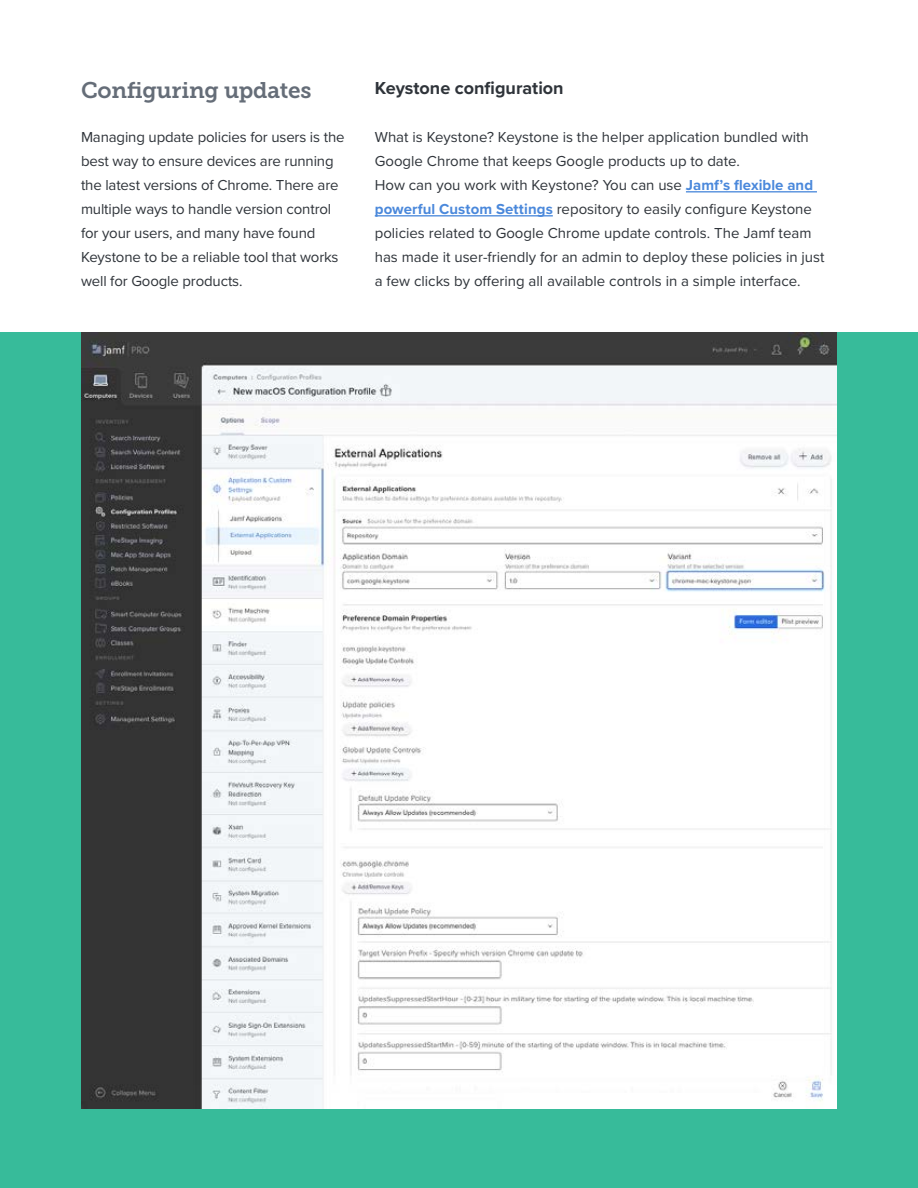
<style>
.page{position:relative;width:918px;height:1188px;background:#fff}
.page>*{position:absolute;margin:0;border:0;box-sizing:border-box;transform-origin:0 0}
.t1{font:22.5px "Museo Slab 700";letter-spacing:-.01em;color:#656d78}
.t2{font:700 18px "Proxima Nova";color:#2f343a}
.t3{font:15px/24px "Proxima Nova";color:#2f343a}
.s1{font-weight:700;color:#4a88db}
</style>
<div class="page">
<div style="left:0;top:333px;width:918px;height:855px;background:#37bb9a"></div>
<img style="left:81px;top:333px;width:756px;height:775px">
<hr style="left:686px;top:191px;width:131px;height:1px;background:#4a88db">
<hr style="left:375px;top:215px;width:178px;height:1px;background:#4a88db">
<h1 class="t1" style="left:81px;top:77px;width:232px">Configuring updates</h1>
<p class="t3" style="left:81px;top:124px;width:265px">Managing update policies for users is the best way to ensure devices are running the latest versions of Chrome. There are multiple ways to handle version control for your users, and many have found Keystone to be a reliable tool that works well for Google products.</p>
<p class="t2" style="left:375px;top:74px;width:190px">Keystone configuration</p>
<p class="t3" style="left:375px;top:124px;width:451px">What is Keystone? Keystone is the helper application bundled with Google Chrome that keeps Google products up to date.<br>How can you work with Keystone? You can use <span class="s1">Jamf’s flexible and powerful Custom Settings</span> repository to easily configure Keystone policies related to Google Chrome update controls. The Jamf team has made it user-friendly for an admin to deploy these policies in just a few clicks by offering all available controls in a simple interface.</p>
</div>
